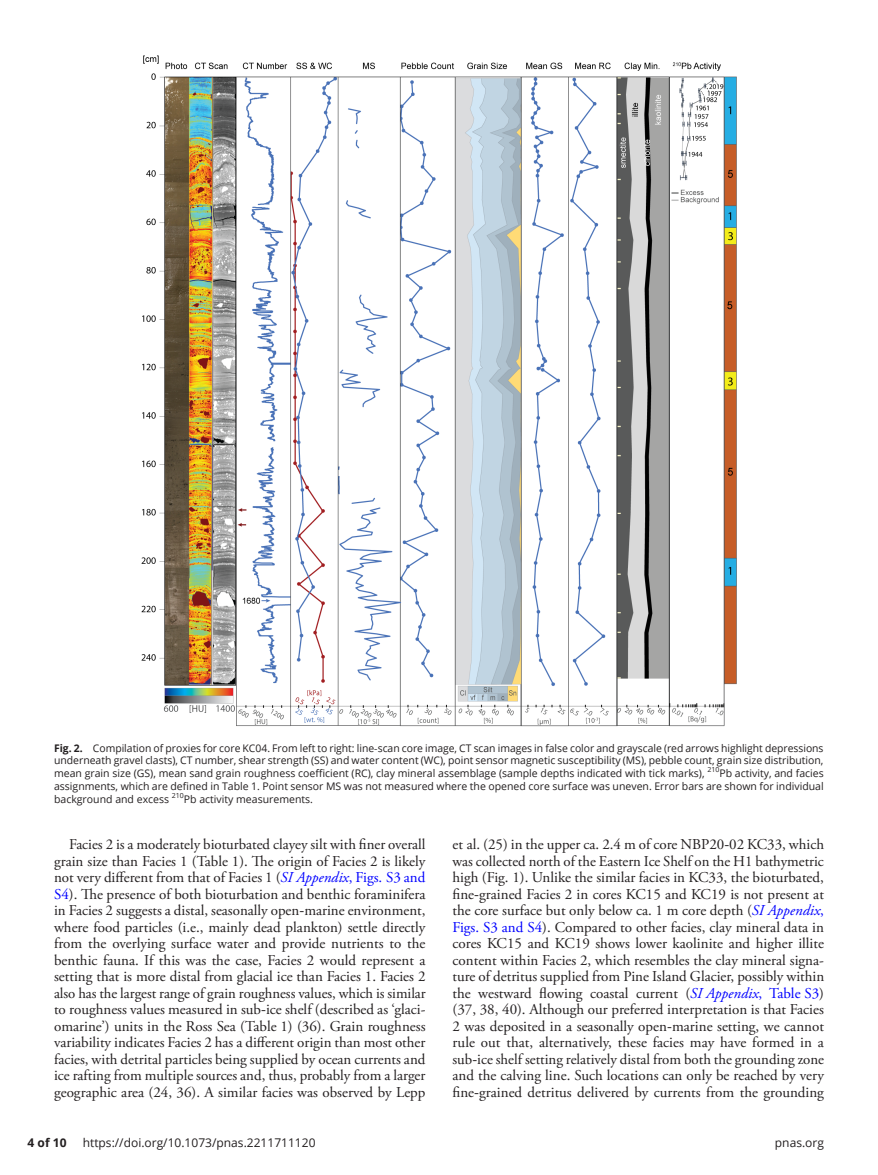
<style>
.page{position:relative;width:878px;height:1175px;background:#fff}
.page>*{position:absolute;margin:0;border:0;box-sizing:border-box;transform-origin:0 0}
.t1{font:15px/16.5px "Adobe Garamond Pro";color:#231f20;text-align:justify}
.t2{font:12px "Open Sans";color:#231f20}
.t3{font:700 12px "Open Sans";color:#231f20}
.t4{font:10.5px/12.8px "Open Sans";color:#231f20;text-align:justify}
.t5{font:7.05px "Open Sans";color:#231f20}
.s1{font-weight:700}
.s2{font-family:"STIX"}
.s3{font-style:italic;color:#00f}
.s4{color:#00f}
</style>
<div class="page">
<img style="left:141px;top:55px;width:595px;height:671px">
<p class="t4" style="left:54px;top:741px;width:770px"><span class="s1">Fig. 2.</span> Compilation of proxies for core KC04. From left to right: line<span class="s2">-</span>scan core image, CT scan images in false color and grayscale (red arrows highlight depressions underneath gravel clasts), CT number, shear strength (SS) and water content (WC), point sensor magnetic susceptibility (MS), pebble count, grain size distribution, mean grain size (GS), mean sand grain roughness coefficient (RC), clay mineral assemblage (sample depths indicated with tick marks),</p>
<p class="t5" style="left:707px;top:765px;width:13px">210</p>
<p class="t4" style="left:54px;top:766px;width:771px;text-indent:665px">Pb activity, and facies assignments, which are defined in Table 1. Point sensor MS was not measured where the opened core surface was uneven. Error bars are shown for individual background and excess</p>
<p class="t5" style="left:172px;top:790px;width:13px">210</p>
<p class="t4" style="left:184px;top:792px;width:131px">Pb activity measurements.</p>
<p class="t1" style="left:54px;top:836px;width:373px;text-indent:15px">Facies 2 is a moderately bioturbated clayey silt with finer overall grain size than Facies 1 (Table 1). The origin of Facies 2 is likely not very different from that of Facies 1 (<span class="s3">SI Appendix</span><span class="s4">, Figs. S3 and S4</span>). The presence of both bioturbation and benthic foraminifera in Facies 2 suggests a distal, seasonally open<span class="s2">-</span>marine environment, where food particles (i.e., mainly dead plankton) settle directly from the overlying surface water and provide nutrients to the benthic fauna. If this was the case, Facies 2 would represent a setting that is more distal from glacial ice than Facies 1. Facies 2 also has the largest range of grain roughness values, which is similar to roughness values measured in sub<span class="s2">-</span>ice shelf (described as ‘glaci&shy;omarine’) units in the Ross Sea (Table 1) (36). Grain roughness variability indicates Facies 2 has a different origin than most other facies, with detrital particles being supplied by ocean currents and ice rafting from multiple sources and, thus, probably from a larger geographic area (24, 36). A similar facies was observed by Lepp</p>
<p class="t1" style="left:452px;top:836px;width:373px">et al. (25) in the upper ca. 2.4 m of core NBP20<span class="s2">-</span>02 KC33, which was collected north of the Eastern Ice Shelf on the H1 bathymetric high (Fig. 1). Unlike the similar facies in KC33, the bioturbated, fine<span class="s2">-</span>grained Facies 2 in cores KC15 and KC19 is not present at the core surface but only below ca. 1 m core depth (<span class="s3">SI Appendix</span><span class="s4">, Figs. S3 and S4</span>). Compared to other facies, clay mineral data in cores KC15 and KC19 shows lower kaolinite and higher illite content within Facies 2, which resembles the clay mineral signa&shy;ture of detritus supplied from Pine Island Glacier, possibly within the westward flowing coastal current (<span class="s3">SI Appendix</span><span class="s4">, Table S3</span>) (37, 38, 40). Although our preferred interpretation is that Facies 2 was deposited in a seasonally open<span class="s2">-</span>marine setting, we cannot rule out that, alternatively, these facies may have formed in a sub<span class="s2">-</span>ice shelf setting relatively distal from both the grounding zone and the calving line. Such locations can only be reached by very fine<span class="s2">-</span>grained detritus delivered by currents from the grounding</p>
<p class="t3" style="left:28px;top:1134px;width:40px">4 of 10</p>
<p class="t2" style="left:83px;top:1134px;width:234px">https://doi.org/10.1073/pnas.2211711120</p>
<p class="t2" style="left:774px;top:1134px;width:51px">pnas.org</p>
</div>
